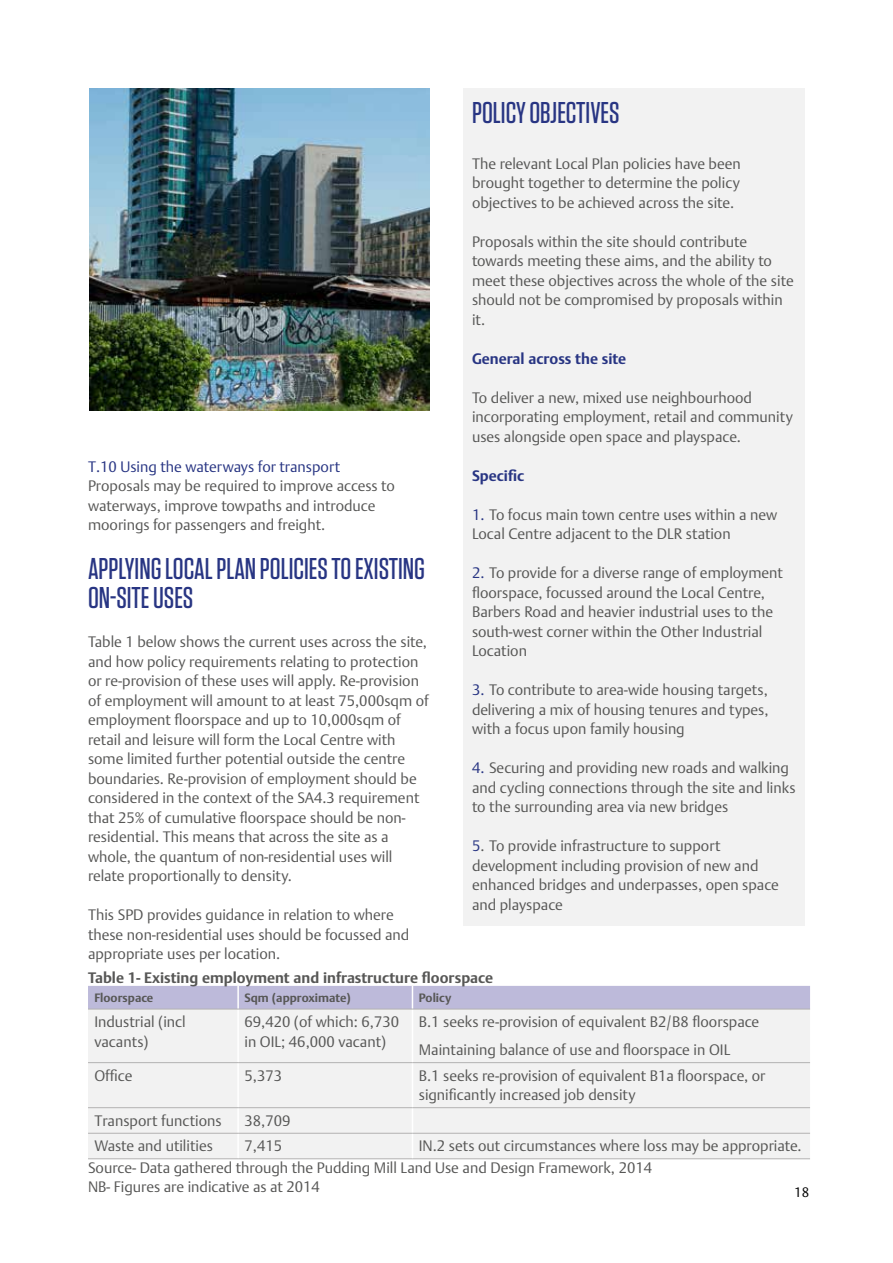
<style>
.page{position:relative;width:893px;height:1263px;background:#fff}
.page>*{position:absolute;margin:0;border:0;box-sizing:border-box;transform-origin:0 0}
.t1{font:500 30px/29.2px "Tungsten";color:#283583}
.t2{font:300 15px/19.5px "DTL Argo TOT";color:#575756}
.t3{font:700 15px "DTL Argo TOT";color:#575756}
.t4{font:300 15px "DTL Argo TOT";color:#283583}
.t5{font:700 15px "DTL Argo TOT";color:#283583}
.t6{font:300 13.5px "DTL Argo TOT";color:#000}
.t7{font:700 12px "DTL Argo TOT";color:#575756}
.s1{color:#283583}
</style>
<div class="page">
<img style="left:89px;top:88px;width:340px;height:322px">
<div style="left:88px;top:1010px;width:722px;height:148px;background:#f2f2f2"></div>
<div style="left:88px;top:986px;width:722px;height:23px;background:#bdbada"></div>
<hr style="left:237px;top:1009px;width:2px;height:53px;background:#fff">
<hr style="left:412px;top:1009px;width:1px;height:53px;background:#fff">
<hr style="left:237px;top:1063px;width:2px;height:44px;background:#fff">
<hr style="left:412px;top:1063px;width:1px;height:44px;background:#fff">
<hr style="left:237px;top:1108px;width:2px;height:25px;background:#fff">
<hr style="left:237px;top:1133px;width:2px;height:25px;background:#fff">
<svg style="left:412px;top:1108px;width:1px;height:50px"></svg>
<hr style="left:88px;top:1009px;width:150px;height:1px;background:#b3b2b2">
<hr style="left:88px;top:1062px;width:150px;height:1px;background:#b3b2b2">
<hr style="left:88px;top:1107px;width:150px;height:1px;background:#b3b2b2">
<hr style="left:88px;top:1133px;width:150px;height:1px;background:#b3b2b2">
<hr style="left:238px;top:1009px;width:174px;height:1px;background:#b3b2b2">
<hr style="left:238px;top:1062px;width:174px;height:1px;background:#b3b2b2">
<hr style="left:238px;top:1107px;width:174px;height:1px;background:#b3b2b2">
<hr style="left:238px;top:1133px;width:174px;height:1px;background:#b3b2b2">
<hr style="left:412px;top:1009px;width:398px;height:1px;background:#b3b2b2">
<hr style="left:412px;top:1062px;width:398px;height:1px;background:#b3b2b2">
<hr style="left:412px;top:1107px;width:398px;height:1px;background:#b3b2b2">
<hr style="left:412px;top:1133px;width:398px;height:1px;background:#b3b2b2">
<hr style="left:88px;top:1158px;width:150px;height:1px;background:#b3b2b2">
<hr style="left:238px;top:1158px;width:174px;height:1px;background:#b3b2b2">
<hr style="left:412px;top:1158px;width:398px;height:1px;background:#b3b2b2">
<div style="left:463px;top:88px;width:342px;height:838px;background:#f2f2f2"></div>
<p class="t4" style="left:88px;top:457px;width:254px">T.10 Using the waterways for transport</p>
<p class="t2" style="left:88px;top:476px;width:308px">Proposals may be required to improve access to waterways, improve towpaths and introduce moorings for passengers and freight.</p>
<h1 class="t1" style="left:88px;top:554px;width:338px">APPLYING LOCAL PLAN POLICIES TO EXISTING<br>ON-SITE USES</h1>
<p class="t2" style="left:88px;top:632px;width:342px">Table 1 below shows the current uses across the site, and how policy requirements relating to protection or re-provision of these uses will apply. Re-provision of employment will amount to at least 75,000sqm of employment floorspace and up to 10,000sqm of retail and leisure will form the Local Centre with some limited further potential outside the centre boundaries. Re-provision of employment should be considered in the context of the SA4.3 requirement that 25% of cumulative floorspace should be non&shy;residential. This means that across the site as a whole, the quantum of non-residential uses will relate proportionally to density.</p>
<p class="t2" style="left:88px;top:905px;width:323px">This SPD provides guidance in relation to where these non-residential uses should be focussed and appropriate uses per location.</p>
<h1 class="t1" style="left:472px;top:98px;width:149px">POLICY OBJECTIVES</h1>
<p class="t2" style="left:472px;top:154px;width:270px;text-align:justify">The relevant Local Plan policies have been brought together to determine the policy objectives to be achieved across the site.</p>
<p class="t2" style="left:472px;top:232px;width:323px">Proposals within the site should contribute towards meeting these aims, and the ability to meet these objectives across the whole of the site should not be compromised by proposals within it.</p>
<p class="t5" style="left:472px;top:350px;width:156px">General across the site</p>
<p class="t2" style="left:472px;top:388px;width:322px">To deliver a new, mixed use neighbourhood incorporating employment, retail and community uses alongside open space and playspace.</p>
<p class="t5" style="left:472px;top:467px;width:54px">Specific</p>
<p class="t2" style="left:472px;top:505px;width:307px"><span class="s1">1.</span> To focus main town centre uses within a new<br>Local Centre adjacent to the DLR station</p>
<p class="t2" style="left:472px;top:563px;width:313px"><span class="s1">2.</span> To provide for a diverse range of employment floorspace, focussed around the Local Centre, Barbers Road and heavier industrial uses to the south-west corner within the Other Industrial Location</p>
<p class="t2" style="left:472px;top:680px;width:298px;text-align:justify"><span class="s1">3.</span> To contribute to area-wide housing targets, delivering a mix of housing tenures and types, with a focus upon family housing</p>
<p class="t2" style="left:472px;top:758px;width:325px"><span class="s1">4.</span> Securing and providing new roads and walking and cycling connections through the site and links to the surrounding area via new bridges</p>
<p class="t2" style="left:472px;top:836px;width:308px"><span class="s1">5</span>. To provide infrastructure to support development including provision of new and enhanced bridges and underpasses, open space and playspace</p>
<p class="t3" style="left:88px;top:969px;width:407px">Table 1- Existing employment and infrastructure floorspace</p>
<p class="t7" style="left:94px;top:990px;width:61px">Floorspace</p>
<p class="t7" style="left:244px;top:990px;width:108px">Sqm (approximate)</p>
<p class="t7" style="left:419px;top:990px;width:34px">Policy</p>
<p class="t2" style="left:94px;top:1012px;width:93px">Industrial (incl vacants)</p>
<p class="t2" style="left:244px;top:1012px;width:156px">69,420 (of which: 6,730 in OIL; 46,000 vacant)</p>
<p class="t2" style="left:419px;top:1008px;width:342px;line-height:28px">B.1 seeks re-provision of equivalent B2/B8 floorspace<br>Maintaining balance of use and floorspace in OIL</p>
<p class="t2" style="left:94px;top:1066px;width:40px">Office</p>
<p class="t2" style="left:244px;top:1066px;width:39px">5,373</p>
<p class="t2" style="left:419px;top:1066px;width:348px">B.1 seeks re-provision of equivalent B1a floorspace, or significantly increased job density</p>
<p class="t2" style="left:94px;top:1111px;width:129px">Transport functions</p>
<p class="t2" style="left:244px;top:1111px;width:47px">38,709</p>
<p class="t2" style="left:94px;top:1136px;width:120px">Waste and utilities</p>
<p class="t2" style="left:244px;top:1136px;width:39px">7,415</p>
<p class="t2" style="left:88px;top:1135px;width:715px;line-height:21.1px;text-indent:331px">IN.2 sets out circumstances where loss may be appropriate.<br>Source- Data gathered through the Pudding Mill Land Use and Design Framework, 2014</p>
<p class="t2" style="left:88px;top:1177px;width:233px">NB- Figures are indicative as at 2014</p>
<p class="t6" style="left:794px;top:1184px;width:17px">18</p>
</div>
